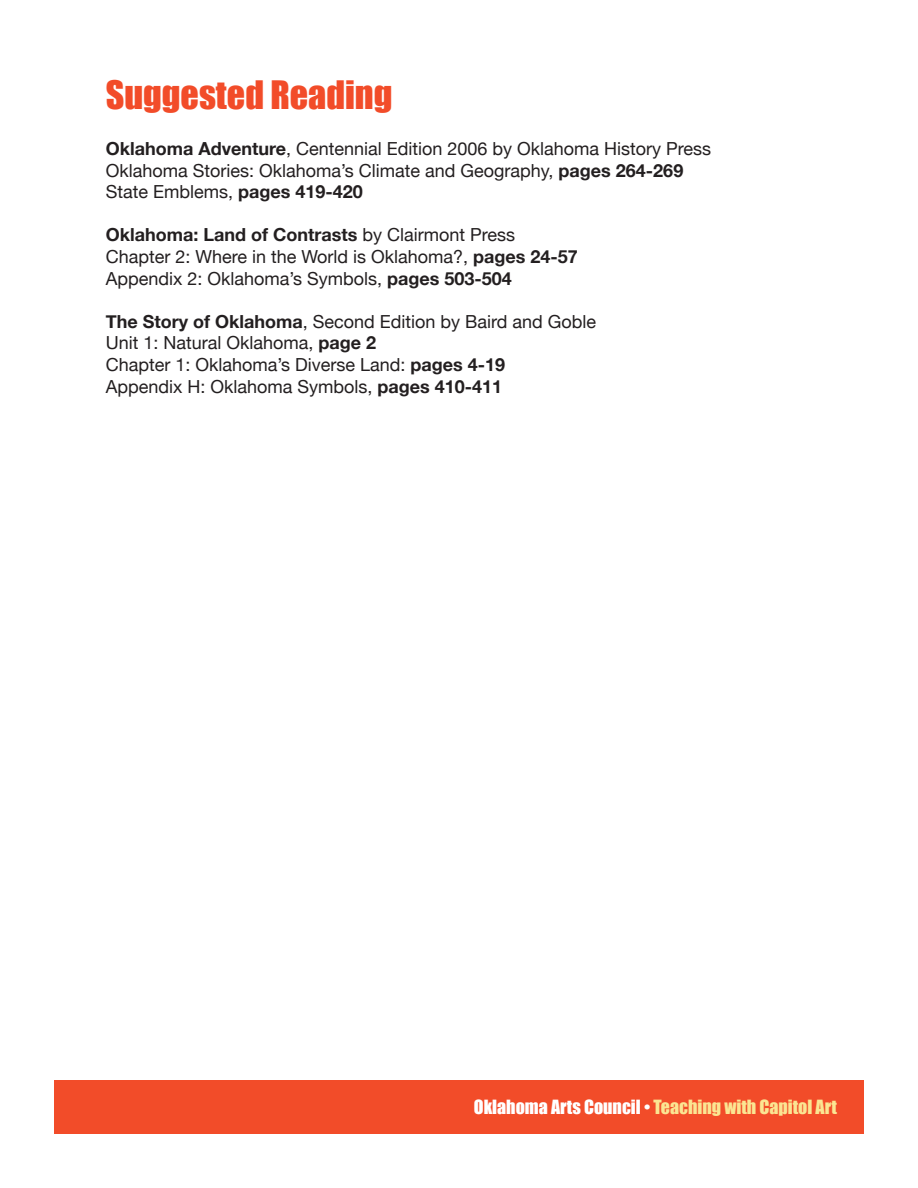
<style>
.page{position:relative;width:918px;height:1188px;background:#fff}
.page>*{position:absolute;margin:0;border:0;box-sizing:border-box;transform-origin:0 0}
.activities{font:36px "Impact";color:#f24c29}
.t1{font:18px "Helvetica Neue";color:#231f20}
.t2{font:18px "Impact";color:#fbe592}
.t3{font:700 18px "Helvetica Neue";color:#231f20}
.s1{font-weight:700}
.s2{font-weight:400}
.s3{color:#fff}
</style>
<div class="page">
<div style="left:54px;top:1080px;width:810px;height:54px;background:#f24c29"></div>
<p class="activities" style="left:106px;top:67px;width:288px">Suggested Reading</p>
<p class="t1" style="left:106px;top:133px;width:607px"><span class="s1">Oklahoma Adventure</span>, Centennial Edition 2006 by Oklahoma History Press</p>
<p class="t1" style="left:106px;top:155px;width:579px">Oklahoma Stories: Oklahoma’s Climate and Geography, <span class="s1">pages 264-269</span></p>
<p class="t1" style="left:106px;top:176px;width:259px">State Emblems, <span class="s1">pages 419-420</span></p>
<p class="t3" style="left:106px;top:219px;width:411px">Oklahoma: Land of Contrasts <span class="s2">by Clairmont Press</span></p>
<p class="t1" style="left:106px;top:241px;width:474px">Chapter 2: Where in the World is Oklahoma?, <span class="s1">pages 24-57</span></p>
<p class="t1" style="left:106px;top:263px;width:408px">Appendix 2: Oklahoma’s Symbols, <span class="s1">pages 503-504</span></p>
<p class="t1" style="left:106px;top:306px;width:492px"><span class="s1">The Story of Oklahoma</span>, Second Edition by Baird and Goble</p>
<p class="t1" style="left:106px;top:328px;width:272px">Unit 1: Natural Oklahoma, <span class="s1">page 2</span></p>
<p class="t1" style="left:106px;top:349px;width:401px">Chapter 1: Oklahoma’s Diverse Land: <span class="s1">pages 4-19</span></p>
<p class="t1" style="left:106px;top:371px;width:398px">Appendix H: Oklahoma Symbols, <span class="s1">pages 410-411</span></p>
<p class="t2" style="left:474px;top:1093px;width:365px"><span class="s3">Oklahoma Arts Council •</span> Teaching with Capitol Art</p>
</div>
